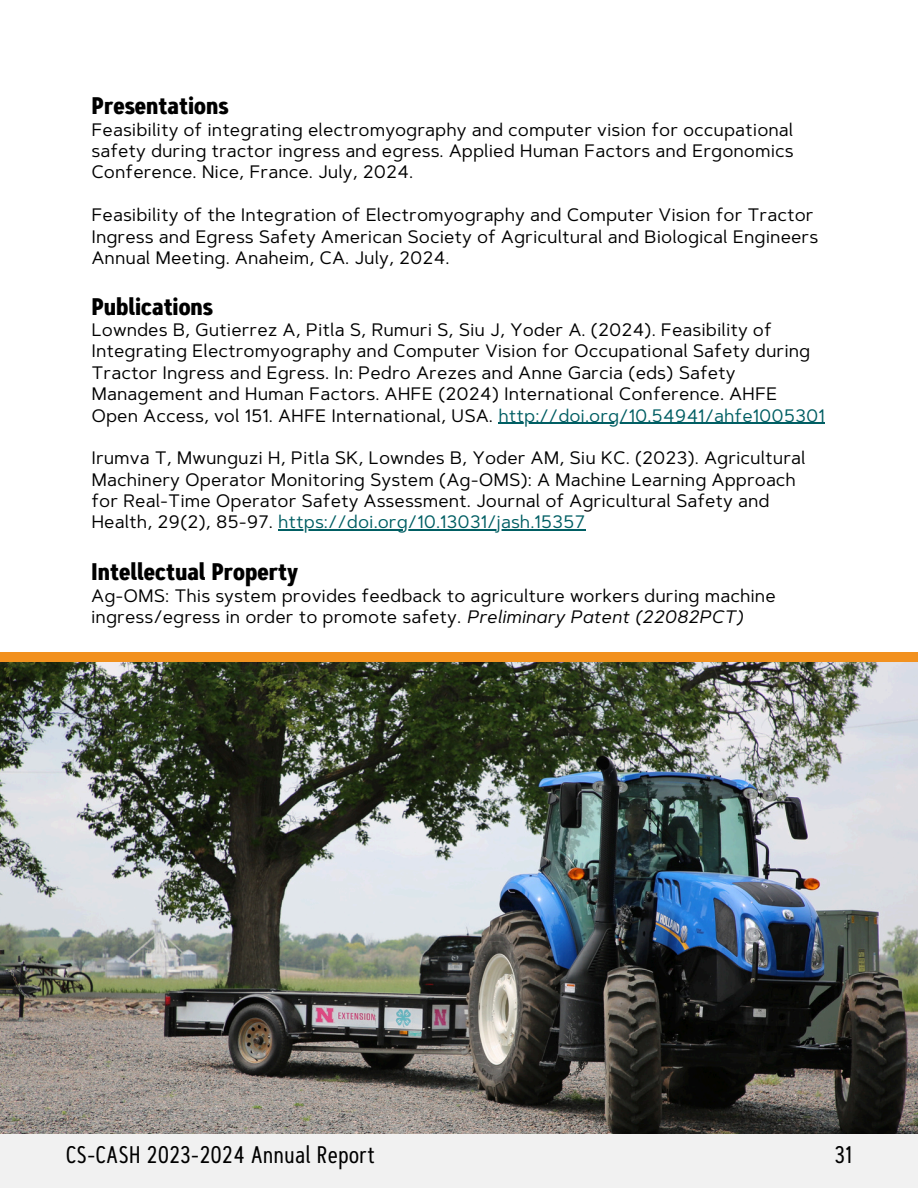
<style>
.page{position:relative;width:918px;height:1188px;background:#fff}
.page>*{position:absolute;margin:0;border:0;box-sizing:border-box;transform-origin:0 0}
.t1{font:700 24px "Artegra Sans Cn";color:#000}
.t2{font:24px "Artegra Sans Cn";color:#000}
.t3{font:18px/21.3px "Artegra Sans";color:#000}
.s1{color:#005e63}
.s2{font-style:italic}
</style>
<div class="page">
<img style="left:0;top:662px;width:918px;height:472px">
<hr style="left:498px;top:423px;width:327px;height:1px;background:#005e63">
<hr style="left:278px;top:530px;width:308px;height:1px;background:#005e63">
<div style="left:0;top:652px;width:918px;height:10px;background:#f2911f"></div>
<div style="left:0;top:1134px;width:918px;height:54px;background:#f1f1f1"></div>
<h1 class="t1" style="left:92px;top:91px;width:139px">Presentations</h1>
<p class="t3" style="left:91px;top:119px;width:704px;text-align:justify">Feasibility of integrating electromyography and computer vision for occupational safety during tractor ingress and egress. Applied Human Factors and Ergonomics Conference. Nice, France. July, 2024.</p>
<p class="t3" style="left:91px;top:204px;width:728px">Feasibility of the Integration of Electromyography and Computer Vision for Tractor<br>Ingress and Egress Safety American Society of Agricultural and Biological Engineers<br>Annual Meeting. Anaheim, CA. July, 2024.</p>
<p class="t1" style="left:91px;top:291px;width:123px">Publications</p>
<p class="t3" style="left:91px;top:319px;width:735px">Lowndes B, Gutierrez A, Pitla S, Rumuri S, Siu J, Yoder A. (2024). Feasibility of Integrating Electromyography and Computer Vision for Occupational Safety during Tractor Ingress and Egress. In: Pedro Arezes and Anne Garcia (eds) Safety Management and Human Factors. AHFE (2024) International Conference. AHFE Open Access, vol 151. AHFE International, USA. <span class="s1">http://doi.org/10.54941/ahfe1005301</span></p>
<p class="t3" style="left:91px;top:447px;width:716px">Irumva T, Mwunguzi H, Pitla SK, Lowndes B, Yoder AM, Siu KC. (2023). Agricultural Machinery Operator Monitoring System (Ag-OMS): A Machine Learning Approach for Real-Time Operator Safety Assessment. Journal of Agricultural Safety and Health, 29(2), 85-97. <span class="s1">https://doi.org/10.13031/jash.15357</span></p>
<h2 class="t1" style="left:91px;top:557px;width:209px">Intellectual Property</h2>
<p class="t3" style="left:91px;top:584px;width:686px">Ag-OMS: This system provides feedback to agriculture workers during machine ingress/egress in order to promote safety. <span class="s2">Preliminary Patent (22082PCT)</span></p>
<p class="t2" style="left:66px;top:1139px;width:311px">CS-CASH 2023-2024 Annual Report</p>
<h1 class="t2" style="left:835px;top:1139px;width:19px">31</h1>
</div>
